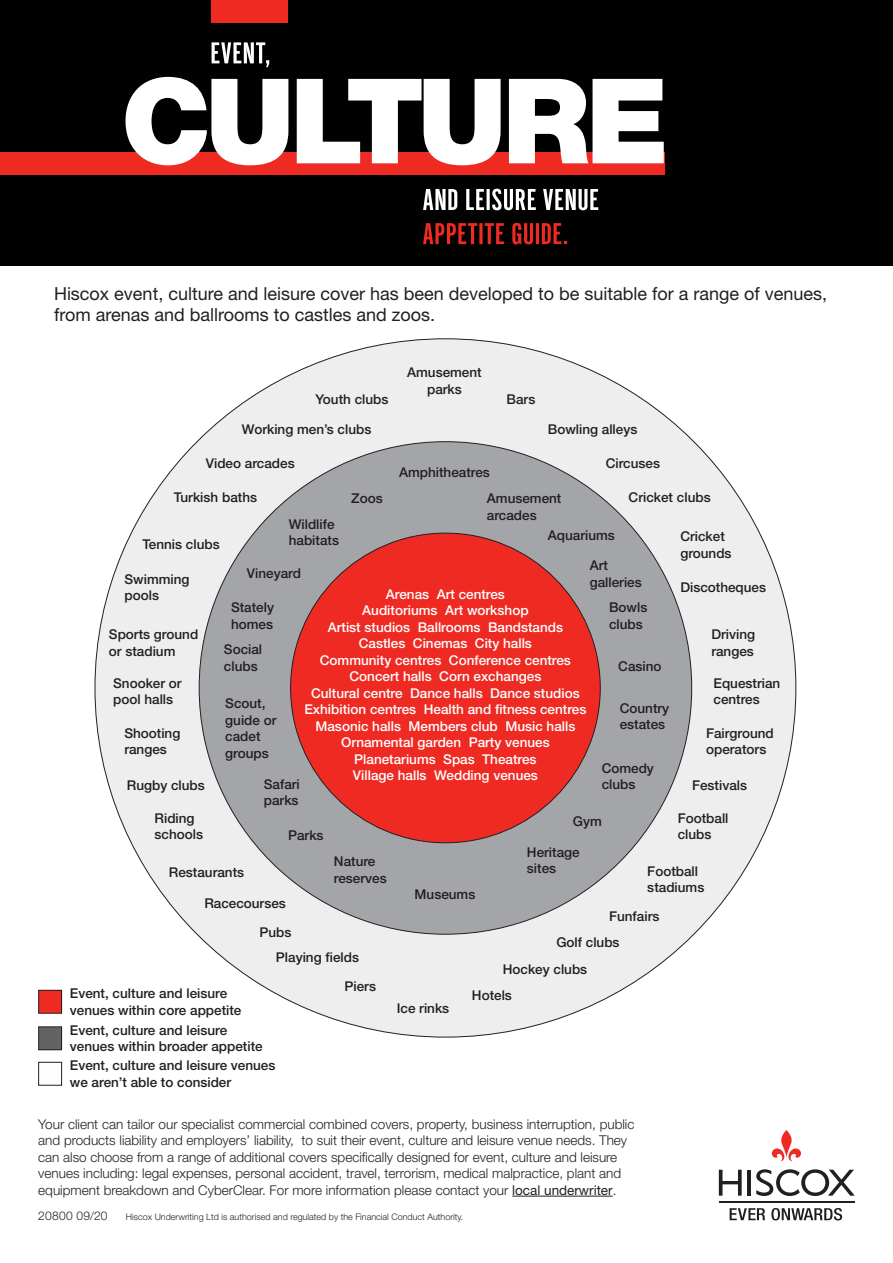
<style>
.page{position:relative;width:893px;height:1263px;background:#fff}
.page>*{position:absolute;margin:0;border:0;box-sizing:border-box;transform-origin:0 0}
.t1{font:18px/20.7px "Helvetica Neue LT Std";color:#231f20}
.t2{font:500 13.5px/16.5px "Helvetica Neue LT Std";color:#231f20}
.t3{font:300 13.5px/16.5px "Helvetica Neue LT Std";color:#231f20}
.t4{font:500 13.5px/16.5px "Helvetica Neue LT Std";color:#fff;text-align:center}
.address_details_-_8{font:300 12px "Helvetica Neue LT Std";letter-spacing:.03em;color:#231f20}
.t5{font:300 9px "Helvetica Neue LT Std";color:#231f20}
.s1{font-weight:400}
</style>
<div class="page">
<div style="left:39px;top:990px;width:23px;height:23px;background:#ee2a23"></div>
<div style="left:38px;top:990px;width:24px;height:24px;border:1px solid #231f20"></div>
<div style="left:39px;top:1027px;width:23px;height:23px;background:#636366"></div>
<div style="left:38px;top:1026px;width:24px;height:24px;border:1px solid #231f20"></div>
<div style="left:38px;top:1062px;width:24px;height:23px;border:1px solid #231f20"></div>
<svg style="left:772px;top:1130px;width:29px;height:31px"></svg>
<hr style="left:747px;top:1170px;width:4px;height:26px;background:#231f20">
<svg style="left:719px;top:1170px;width:23px;height:26px"></svg>
<svg style="left:756px;top:1169px;width:99px;height:27px"></svg>
<svg style="left:730px;top:1208px;width:35px;height:12px"></svg>
<svg style="left:771px;top:1208px;width:71px;height:12px"></svg>
<hr style="left:719px;top:1201px;width:135px;height:2px;background:#231f20">
<div style="left:0;top:0;width:893px;height:266px;background:#010101"></div>
<div style="left:212px;top:0;width:76px;height:22px;background:#ee2a23"></div>
<div style="left:0;top:152px;width:664px;height:23px;background:#ee2a23"></div>
<div style="left:95px;top:339px;width:701px;height:698px;background:#eeeeef;border-radius:50%"></div>
<div style="left:199px;top:442px;width:493px;height:492px;background:#a4a5a9;border-radius:50%"></div>
<div style="left:291px;top:533px;width:309px;height:310px;background:#ee2a23;border-radius:50%"></div>
<hr style="left:512px;top:1196px;width:101px;height:1px;background:#231f20">
<svg style="left:212px;top:42px;width:57px;height:25px"></svg>
<svg style="left:423px;top:189px;width:175px;height:21px"></svg>
<svg style="left:423px;top:223px;width:144px;height:21px"></svg>
<svg style="left:126px;top:77px;width:538px;height:88px;fill:#fff"></svg>
<p class="t1" style="left:54px;top:283px;width:775px">Hiscox event, culture and leisure cover has been developed to be suitable for a range of venues, from arenas and ballrooms to castles and zoos.</p>
<p class="t2" style="left:315px;top:390px;width:75px">Youth clubs</p>
<p class="t2" style="left:407px;top:364px;width:76px;text-align:center">Amusement parks</p>
<p class="t2" style="left:507px;top:390px;width:30px">Bars</p>
<p class="t2" style="left:242px;top:421px;width:131px">Working men’s clubs</p>
<p class="t2" style="left:548px;top:421px;width:91px">Bowling alleys</p>
<p class="t2" style="left:206px;top:455px;width:90px">Video arcades</p>
<p class="t2" style="left:399px;top:464px;width:92px">Amphitheatres</p>
<p class="t2" style="left:606px;top:455px;width:56px">Circuses</p>
<p class="t2" style="left:629px;top:489px;width:84px">Cricket clubs</p>
<p class="t2" style="left:174px;top:489px;width:85px">Turkish baths</p>
<p class="t2" style="left:351px;top:490px;width:33px">Zoos</p>
<p class="t2" style="left:487px;top:490px;width:76px">Amusement arcades</p>
<p class="t2" style="left:289px;top:515px;width:52px">Wildlife habitats</p>
<p class="t2" style="left:548px;top:527px;width:69px">Aquariums</p>
<p class="t2" style="left:590px;top:557px;width:54px">Art galleries</p>
<p class="t2" style="left:680px;top:528px;width:53px">Cricket grounds</p>
<p class="t2" style="left:142px;top:536px;width:79px">Tennis clubs</p>
<p class="t2" style="left:247px;top:565px;width:56px">Vineyard</p>
<p class="t2" style="left:125px;top:570px;width:67px">Swimming pools</p>
<p class="t2" style="left:680px;top:579px;width:87px">Discotheques</p>
<p class="t2" style="left:711px;top:626px;width:45px">Driving ranges</p>
<p class="t2" style="left:713px;top:675px;width:68px">Equestrian centres</p>
<p class="t2" style="left:706px;top:724px;width:69px">Fairground operators</p>
<p class="t2" style="left:692px;top:777px;width:57px">Festivals</p>
<p class="t2" style="left:678px;top:810px;width:52px">Football clubs</p>
<p class="t2" style="left:647px;top:863px;width:59px">Football stadiums</p>
<p class="t2" style="left:609px;top:908px;width:52px">Funfairs</p>
<p class="t2" style="left:556px;top:934px;width:65px">Golf clubs</p>
<p class="t2" style="left:503px;top:961px;width:86px">Hockey clubs</p>
<p class="t4" style="left:304px;top:585px;width:283px">Arenas Art centres<br>Auditoriums Art workshop<br>Artist studios Ballrooms Bandstands Castles Cinemas City halls<br>Community centres Conference centres Concert halls Corn exchanges<br>Cultural centre Dance halls Dance studios Exhibition centres Health and fitness centres Masonic halls Members club Music halls Ornamental garden Party venues Planetariums Spas Theatres<br>Village halls Wedding venues</p>
<p class="t2" style="left:231px;top:599px;width:45px">Stately homes</p>
<p class="t2" style="left:609px;top:599px;width:40px">Bowls clubs</p>
<p class="t2" style="left:109px;top:626px;width:91px">Sports ground or stadium</p>
<p class="t2" style="left:224px;top:641px;width:40px">Social clubs</p>
<p class="t2" style="left:618px;top:658px;width:45px">Casino</p>
<p class="t2" style="left:620px;top:700px;width:51px">Country estates</p>
<p class="t2" style="left:602px;top:760px;width:54px">Comedy clubs</p>
<p class="t2" style="left:113px;top:675px;width:70px">Snooker or pool halls</p>
<p class="t2" style="left:225px;top:695px;width:53px">Scout, guide or cadet groups</p>
<p class="t2" style="left:124px;top:724px;width:58px">Shooting ranges</p>
<p class="t2" style="left:264px;top:776px;width:38px">Safari parks</p>
<p class="t2" style="left:127px;top:777px;width:80px">Rugby clubs</p>
<p class="t2" style="left:155px;top:810px;width:50px">Riding schools</p>
<p class="t2" style="left:573px;top:812px;width:30px">Gym</p>
<p class="t2" style="left:527px;top:843px;width:54px">Heritage sites</p>
<p class="t2" style="left:288px;top:826px;width:37px">Parks</p>
<p class="t2" style="left:334px;top:853px;width:54px">Nature reserves</p>
<p class="t2" style="left:169px;top:864px;width:77px">Restaurants</p>
<p class="t2" style="left:415px;top:886px;width:62px">Museums</p>
<p class="t2" style="left:204px;top:894px;width:83px">Racecourses</p>
<p class="t2" style="left:259px;top:924px;width:34px">Pubs</p>
<p class="t2" style="left:276px;top:949px;width:85px">Playing fields</p>
<p class="t2" style="left:70px;top:985px;width:173px">Event, culture and leisure venues within core appetite</p>
<p class="t2" style="left:70px;top:1022px;width:194px">Event, culture and leisure venues within broader appetite</p>
<p class="t2" style="left:70px;top:1057px;width:207px">Event, culture and leisure venues we aren’t able to consider</p>
<p class="t2" style="left:345px;top:978px;width:33px">Piers</p>
<p class="t2" style="left:397px;top:1000px;width:54px">Ice rinks</p>
<p class="t2" style="left:472px;top:987px;width:42px">Hotels</p>
<p class="t3" style="left:38px;top:1115px;width:598px">Your client can tailor our specialist commercial combined covers, property, business interruption, public and products liability and employers’ liability, to suit their event, culture and leisure venue needs. They can also choose from a range of additional covers specifically designed for event, culture and leisure venues including: legal expenses, personal accident, travel, terrorism, medical malpractice, plant and equipment breakdown and CyberClear. For more information please contact your <span class="s1">local underwriter</span>.</p>
<p class="address_details_-_8" style="left:38px;top:1209px;width:71px">20800 09/20</p>
<p class="t5" style="left:126px;top:1212px;width:339px">Hiscox Underwriting Ltd is authorised and regulated by the Financial Conduct Authority.</p>
</div>
